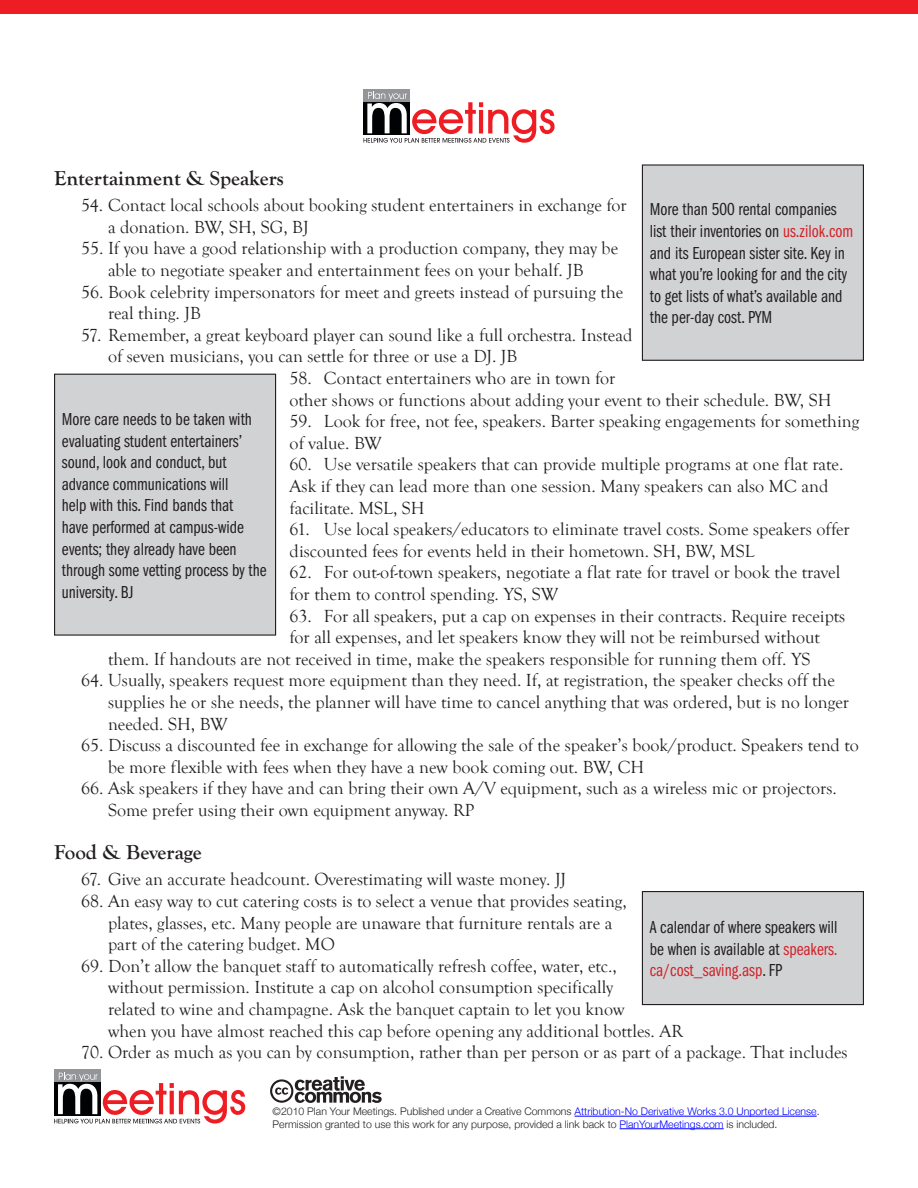
<style>
.page{position:relative;width:918px;height:1188px;background:#fff}
.page>*{position:absolute;margin:0;border:0;box-sizing:border-box;transform-origin:0 0}
.Heading_2{font:700 21px "Goudy Old Style T";color:#231f20}
.t1{font:18px/21.6px "Goudy Old Style T";color:#231f20}
.t2{font:18px/21.6px "Franklin Gothic Book Cmpr";color:#231f20}
.t3{font:300 10.5px/12.6px "Helvetica Neue";color:#231f20}
.s1{color:#d1232a}
.s2{color:#00f}
</style>
<div class="page">
<div style="left:0;top:0;width:918px;height:14px;background:#ee1d23"></div>
<div style="left:363px;top:101px;width:47px;height:34px;background:#010203"></div>
<div style="left:363px;top:89px;width:47px;height:13px;background:#939598"></div>
<svg style="left:364px;top:92px;width:191px;height:51px"></svg>
<div style="left:54px;top:1070px;width:47px;height:12px;background:#939598"></div>
<svg style="left:54px;top:1073px;width:191px;height:51px"></svg>
<svg style="left:270px;top:1076px;width:112px;height:27px"></svg>
<hr style="left:575px;top:1116px;width:242px;height:1px;background:#00f">
<hr style="left:620px;top:1129px;width:104px;height:1px;background:#00f">
<div style="left:642px;top:165px;width:221px;height:195px;background:#d1d2d4"></div>
<div style="left:642px;top:164px;width:222px;height:197px;border:1px solid #231f20"></div>
<div style="left:55px;top:374px;width:221px;height:261px;background:#d1d2d4"></div>
<div style="left:54px;top:374px;width:222px;height:262px;border:1px solid #231f20"></div>
<div style="left:642px;top:892px;width:221px;height:113px;background:#d1d2d4"></div>
<div style="left:642px;top:891px;width:222px;height:114px;border:1px solid #231f20"></div>
<p class="Heading_2" style="left:54px;top:167px;width:231px">Entertainment &amp; Speakers</p>
<p class="t1" style="left:108px;top:195px;width:520px;text-indent:-27px">54. Contact local schools about booking student entertainers in exchange for a donation. BW, SH, SG, BJ</p>
<p class="t1" style="left:81px;top:238px;width:539px;text-align:center">55. If you have a good relationship with a production company, they may be able to negotiate speaker and entertainment fees on your behalf. JB</p>
<p class="t1" style="left:108px;top:281px;width:517px;text-indent:-27px">56. Book celebrity impersonators for meet and greets instead of pursuing the real thing. JB</p>
<p class="t1" style="left:108px;top:325px;width:526px;text-indent:-27px">57. Remember, a great keyboard player can sound like a full orchestra. Instead of seven musicians, you can settle for three or use a DJ. JB</p>
<p class="t1" style="left:290px;top:368px;width:544px">58. Contact entertainers who are in town for<br>other shows or functions about adding your event to their schedule. BW, SH</p>
<p class="t1" style="left:290px;top:411px;width:571px">59. Look for free, not fee, speakers. Barter speaking engagements for something of value. BW</p>
<p class="t1" style="left:290px;top:454px;width:555px">60. Use versatile speakers that can provide multiple programs at one flat rate.<br>Ask if they can lead more than one session. Many speakers can also MC and facilitate. MSL, SH</p>
<p class="t1" style="left:290px;top:519px;width:562px">61. Use local speakers/educators to eliminate travel costs. Some speakers offer discounted fees for events held in their hometown. SH, BW, MSL</p>
<p class="t1" style="left:290px;top:562px;width:552px">62. For out-of-town speakers, negotiate a flat rate for travel or book the travel for them to control spending. YS, SW</p>
<p class="t1" style="left:290px;top:605px;width:557px">63. For all speakers, put a cap on expenses in their contracts. Require receipts</p>
<p class="t1" style="left:290px;top:627px;width:532px">for all expenses, and let speakers know they will not be reimbursed without</p>
<p class="t1" style="left:108px;top:649px;width:704px">them. If handouts are not received in time, make the speakers responsible for running them off. YS</p>
<p class="t1" style="left:108px;top:670px;width:743px;text-indent:-27px">64. Usually, speakers request more equipment than they need. If, at registration, the speaker checks off the supplies he or she needs, the planner will have time to cancel anything that was ordered, but is no longer needed. SH, BW</p>
<p class="t1" style="left:108px;top:735px;width:752px;text-indent:-27px">65. Discuss a discounted fee in exchange for allowing the sale of the speaker’s book/product. Speakers tend to be more flexible with fees when they have a new book coming out. BW, CH</p>
<p class="t1" style="left:108px;top:778px;width:730px;text-indent:-27px">66. Ask speakers if they have and can bring their own A/V equipment, such as a wireless mic or projectors.<br>Some prefer using their own equipment anyway. RP</p>
<p class="Heading_2" style="left:54px;top:841px;width:149px">Food &amp; Beverage</p>
<p class="t1" style="left:81px;top:869px;width:487px">67. Give an accurate headcount. Overestimating will waste money. JJ</p>
<p class="t1" style="left:108px;top:891px;width:520px;text-indent:-27px">68. An easy way to cut catering costs is to select a venue that provides seating, plates, glasses, etc. Many people are unaware that furniture rentals are a part of the catering budget. MO</p>
<p class="t1" style="left:108px;top:955px;width:577px;text-indent:-27px">69. Don’t allow the banquet staff to automatically refresh coffee, water, etc.,<br>without permission. Institute a cap on alcohol consumption specifically<br>related to wine and champagne. Ask the banquet captain to let you know<br>when you have almost reached this cap before opening any additional bottles. AR</p>
<p class="t1" style="left:81px;top:1042px;width:768px">70. Order as much as you can by consumption, rather than per person or as part of a package. That includes</p>
<p class="t2" style="left:650px;top:199px;width:205px">More than 500 rental companies list their inventories on <span class="s1">us.zilok.com </span>and its European sister site. Key in what you’re looking for and the city to get lists of what’s available and the per-day cost. PYM</p>
<p class="t2" style="left:62px;top:409px;width:206px">More care needs to be taken with evaluating student entertainers’ sound, look and conduct, but advance communications will<br>help with this. Find bands that<br>have performed at campus-wide events; they already have been through some vetting process by the university. BJ</p>
<p class="t2" style="left:650px;top:917px;width:189px;text-align:justify">A calendar of where speakers will be when is available at <span class="s1">speakers. ca/cost_saving.asp</span>. FP</p>
<p class="t3" style="left:273px;top:1105px;width:548px">©2010 Plan Your Meetings. Published under a Creative Commons <span class="s2">Attribution-No Derivative Works 3.0 Unported License</span>.<br>Permission granted to use this work for any purpose, provided a link back to <span class="s2">PlanYourMeetings.com</span> is included.</p>
</div>
